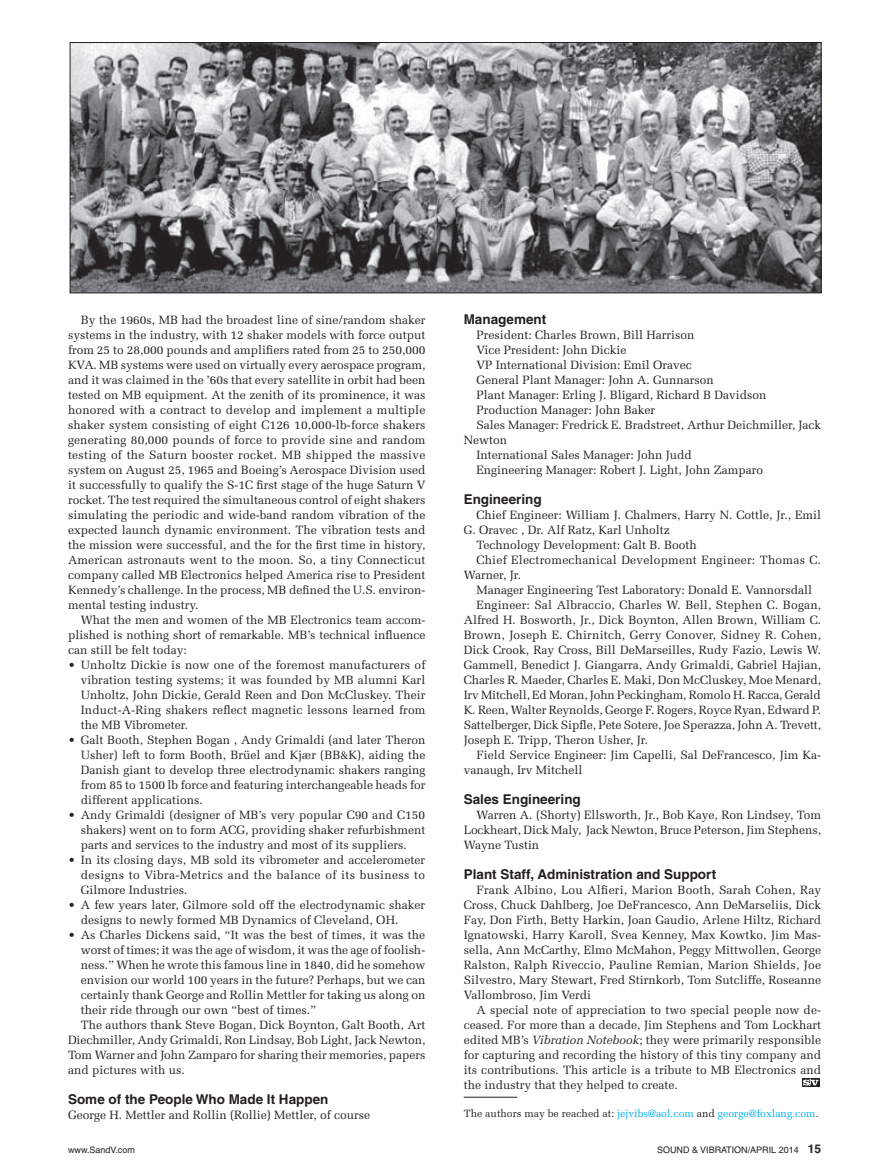
<style>
.page{position:relative;width:878px;height:1175px;background:#fff}
.page>*{position:absolute;margin:0;border:0;box-sizing:border-box;transform-origin:0 0}
.t1{font:700 13.5px "Helvetica";color:#231f20}
.t2{font:12px/15px "Melior";color:#231f20;text-align:justify}
.t3{font:12px "Melior";letter-spacing:.02em;color:#231f20}
.t4{font:10.5px "Melior";color:#00aeef}
.t5{font:9px "Helvetica";color:#231f20}
.s1{font-style:italic}
.s2{color:#231f20}
.s3{font-weight:700;font-size:12px}
</style>
<div class="page">
<img style="left:72px;top:44px;width:747px;height:247px">
<div style="left:70px;top:42px;width:751px;height:251px;border:1px solid #231f20"></div>
<div style="left:802px;top:1078px;width:17px;height:8px;background:#231f20"></div>
<svg style="left:803px;top:1078px;width:15px;height:9px"></svg>
<hr style="left:463px;top:1096px;width:54px;height:1px;background:#231f20">
<p class="t2" style="left:68px;top:312px;width:359px;text-indent:13px">By the 1960s, MB had the broadest line of sine/random shaker systems in the industry, with 12 shaker models with force output from 25 to 28,000 pounds and amplifiers rated from 25 to 250,000<br>KVA. MB systems were used on virtually every aerospace program, and it was claimed in the ’60s that every satellite in orbit had been tested on MB equipment. At the zenith of its prominence, it was honored with a contract to develop and implement a multiple shaker system consisting of eight C126 10,000-lb-force shakers generating 80,000 pounds of force to provide sine and random testing of the Saturn booster rocket. MB shipped the massive system on August 25, 1965 and Boeing’s Aerospace Division used it successfully to qualify the S-1C first stage of the huge Saturn V rocket. The test required the simultaneous control of eight shakers simulating the periodic and wide-band random vibration of the expected launch dynamic environment. The vibration tests and the mission were successful, and the for the first time in history, American astronauts went to the moon. So, a tiny Connecticut company called MB Electronics helped America rise to President Kennedy’s challenge. In the process, MB defined the U.S. environ&shy;mental testing industry.</p>
<p class="t2" style="left:68px;top:612px;width:359px;text-indent:13px">What the men and women of the MB Electronics team accom&shy;plished is nothing short of remarkable. MB’s technical influence can still be felt today:</p>
<p class="t2" style="left:81px;top:657px;width:346px;text-indent:-13px">• Unholtz Dickie is now one of the foremost manufacturers of vibration testing systems; it was founded by MB alumni Karl Unholtz, John Dickie, Gerald Reen and Don McCluskey. Their Induct-A-Ring shakers reflect magnetic lessons learned from the MB Vibrometer.</p>
<p class="t2" style="left:81px;top:732px;width:346px;text-indent:-13px">• Galt Booth, Stephen Bogan , Andy Grimaldi (and later Theron Usher) left to form Booth, Brüel and Kjær (BB&amp;K), aiding the Danish giant to develop three electrodynamic shakers ranging from 85 to 1500 lb force and featuring interchangeable heads for different applications.</p>
<p class="t2" style="left:81px;top:807px;width:346px;text-indent:-13px">• Andy Grimaldi (designer of MB’s very popular C90 and C150 shakers) went on to form ACG, providing shaker refurbishment parts and services to the industry and most of its suppliers.</p>
<p class="t2" style="left:81px;top:852px;width:346px;text-indent:-13px">• In its closing days, MB sold its vibrometer and accelerometer designs to Vibra-Metrics and the balance of its business to Gilmore Industries.</p>
<p class="t2" style="left:81px;top:897px;width:346px;text-indent:-13px">• A few years later, Gilmore sold off the electrodynamic shaker designs to newly formed MB Dynamics of Cleveland, OH.</p>
<p class="t2" style="left:68px;top:927px;width:359px">• As Charles Dickens said, “It was the best of times, it was the</p>
<p class="t2" style="left:81px;top:942px;width:346px">worst of times; it was the age of wisdom, it was the age of foolish-</p>
<p class="t2" style="left:81px;top:957px;width:346px">ness.” When he wrote this famous line in 1840, did he somehow</p>
<p class="t2" style="left:81px;top:972px;width:346px">envision our world 100 years in the future? Perhaps, but we can</p>
<p class="t2" style="left:81px;top:987px;width:346px">certainly thank George and Rollin Mettler for taking us along on</p>
<p class="t2" style="left:81px;top:1002px;width:237px">their ride through our own “best of times.”</p>
<p class="t2" style="left:81px;top:1017px;width:346px">The authors thank Steve Bogan, Dick Boynton, Galt Booth, Art</p>
<p class="t2" style="left:68px;top:1032px;width:359px">Diechmiller, Andy Grimaldi, Ron Lindsay, Bob Light, Jack Newton,</p>
<p class="t2" style="left:68px;top:1047px;width:359px">Tom Warner and John Zamparo for sharing their memories, papers</p>
<p class="t2" style="left:68px;top:1062px;width:118px">and pictures with us.</p>
<p class="t1" style="left:68px;top:1091px;width:262px">Some of the People Who Made It Happen</p>
<p class="t2" style="left:68px;top:1107px;width:303px">George H. Mettler and Rollin (Rollie) Mettler, of course</p>
<p class="t1" style="left:463px;top:311px;width:84px">Management</p>
<p class="t2" style="left:476px;top:327px;width:219px">President: Charles Brown, Bill Harrison</p>
<p class="t2" style="left:476px;top:342px;width:151px">Vice President: John Dickie</p>
<p class="t2" style="left:476px;top:357px;width:217px">VP International Division: Emil Oravec</p>
<p class="t2" style="left:476px;top:372px;width:239px">General Plant Manager: John A. Gunnarson</p>
<p class="t2" style="left:476px;top:387px;width:291px">Plant Manager: Erling J. Bligard, Richard B Davidson</p>
<p class="t2" style="left:476px;top:402px;width:180px">Production Manager: John Baker</p>
<p class="t2" style="left:476px;top:417px;width:346px">Sales Manager: Fredrick E. Bradstreet, Arthur Deichmiller, Jack</p>
<p class="t2" style="left:463px;top:432px;width:45px">Newton</p>
<p class="t2" style="left:476px;top:447px;width:217px">International Sales Manager: John Judd</p>
<p class="t2" style="left:476px;top:462px;width:288px">Engineering Manager: Robert J. Light, John Zamparo</p>
<p class="t1" style="left:463px;top:491px;width:80px">Engineering</p>
<p class="t2" style="left:476px;top:507px;width:346px">Chief Engineer: William J. Chalmers, Harry N. Cottle, Jr., Emil</p>
<p class="t2" style="left:463px;top:522px;width:208px">G. Oravec , Dr. Alf Ratz, Karl Unholtz</p>
<p class="t2" style="left:476px;top:537px;width:222px">Technology Development: Galt B. Booth</p>
<p class="t3" style="left:476px;top:553px;width:346px">Chief Electromechanical Development Engineer: Thomas C.</p>
<p class="t2" style="left:463px;top:567px;width:59px">Warner, Jr.</p>
<p class="t2" style="left:476px;top:582px;width:337px">Manager Engineering Test Laboratory: Donald E. Vannorsdall</p>
<p class="t2" style="left:476px;top:597px;width:346px">Engineer: Sal Albraccio, Charles W. Bell, Stephen C. Bogan,</p>
<p class="t2" style="left:463px;top:612px;width:359px">Alfred H. Bosworth, Jr., Dick Boynton, Allen Brown, William C.</p>
<p class="t3" style="left:463px;top:628px;width:359px">Brown, Joseph E. Chirnitch, Gerry Conover, Sidney R. Cohen,</p>
<p class="t2" style="left:463px;top:642px;width:359px">Dick Crook, Ray Cross, Bill DeMarseilles, Rudy Fazio, Lewis W.</p>
<p class="t2" style="left:463px;top:657px;width:359px">Gammell, Benedict J. Giangarra, Andy Grimaldi, Gabriel Hajian,</p>
<p class="t2" style="left:463px;top:672px;width:359px">Charles R. Maeder, Charles E. Maki, Don McCluskey, Moe Menard,</p>
<p class="t2" style="left:463px;top:687px;width:358px">Irv Mitchell, Ed Moran, John Peckingham, Romolo H. Racca, Gerald</p>
<p class="t2" style="left:463px;top:702px;width:359px">K. Reen, Walter Reynolds, George F. Rogers, Royce Ryan, Edward P.</p>
<p class="t2" style="left:463px;top:717px;width:359px">Sattelberger, Dick Sipfle, Pete Sotere, Joe Sperazza, John A. Trevett,</p>
<p class="t2" style="left:463px;top:732px;width:186px">Joseph E. Tripp, Theron Usher, Jr.</p>
<p class="t2" style="left:476px;top:747px;width:346px">Field Service Engineer: Jim Capelli, Sal DeFrancesco, Jim Ka-</p>
<p class="t2" style="left:463px;top:762px;width:120px">vanaugh, Irv Mitchell</p>
<p class="t1" style="left:463px;top:791px;width:119px">Sales Engineering</p>
<p class="t2" style="left:463px;top:807px;width:359px;text-indent:13px">Warren A. (Shorty) Ellsworth, Jr., Bob Kaye, Ron Lindsey, Tom Lockheart, Dick Maly, Jack Newton, Bruce Peterson, Jim Stephens, Wayne Tustin</p>
<p class="t1" style="left:463px;top:866px;width:254px">Plant Staff, Administration and Support</p>
<p class="t2" style="left:463px;top:882px;width:359px;text-indent:13px">Frank Albino, Lou Alfieri, Marion Booth, Sarah Cohen, Ray Cross, Chuck Dahlberg, Joe DeFrancesco, Ann DeMarseliis, Dick Fay, Don Firth, Betty Harkin, Joan Gaudio, Arlene Hiltz, Richard Ignatowski, Harry Karoll, Svea Kenney, Max Kowtko, Jim Mas&shy;sella, Ann McCarthy, Elmo McMahon, Peggy Mittwollen, George Ralston, Ralph Riveccio, Pauline Remian, Marion Shields, Joe Silvestro, Mary Stewart, Fred Stirnkorb, Tom Sutcliffe, Roseanne Vallombroso, Jim Verdi</p>
<p class="t2" style="left:463px;top:1002px;width:359px;text-indent:13px">A special note of appreciation to two special people now de&shy;ceased. For more than a decade, Jim Stephens and Tom Lockhart edited MB’s <span class="s1">Vibration Notebook</span>; they were primarily responsible for capturing and recording the history of this tiny company and its contributions. This article is a tribute to MB Electronics and the industry that they helped to create.</p>
<p class="t4" style="left:463px;top:1107px;width:356px"><span class="s2">The authors may be reached at:</span> jejvibs@aol.com <span class="s2">and</span> george@foxlang.com<span class="s2">.</span></p>
<p class="t5" style="left:68px;top:1144px;width:68px">www.SandV.com</p>
<p class="t5" style="left:657px;top:1144px;width:165px">SOUND &amp; VIBRATION/APRIL 2014 <span class="s3">15</span></p>
</div>
